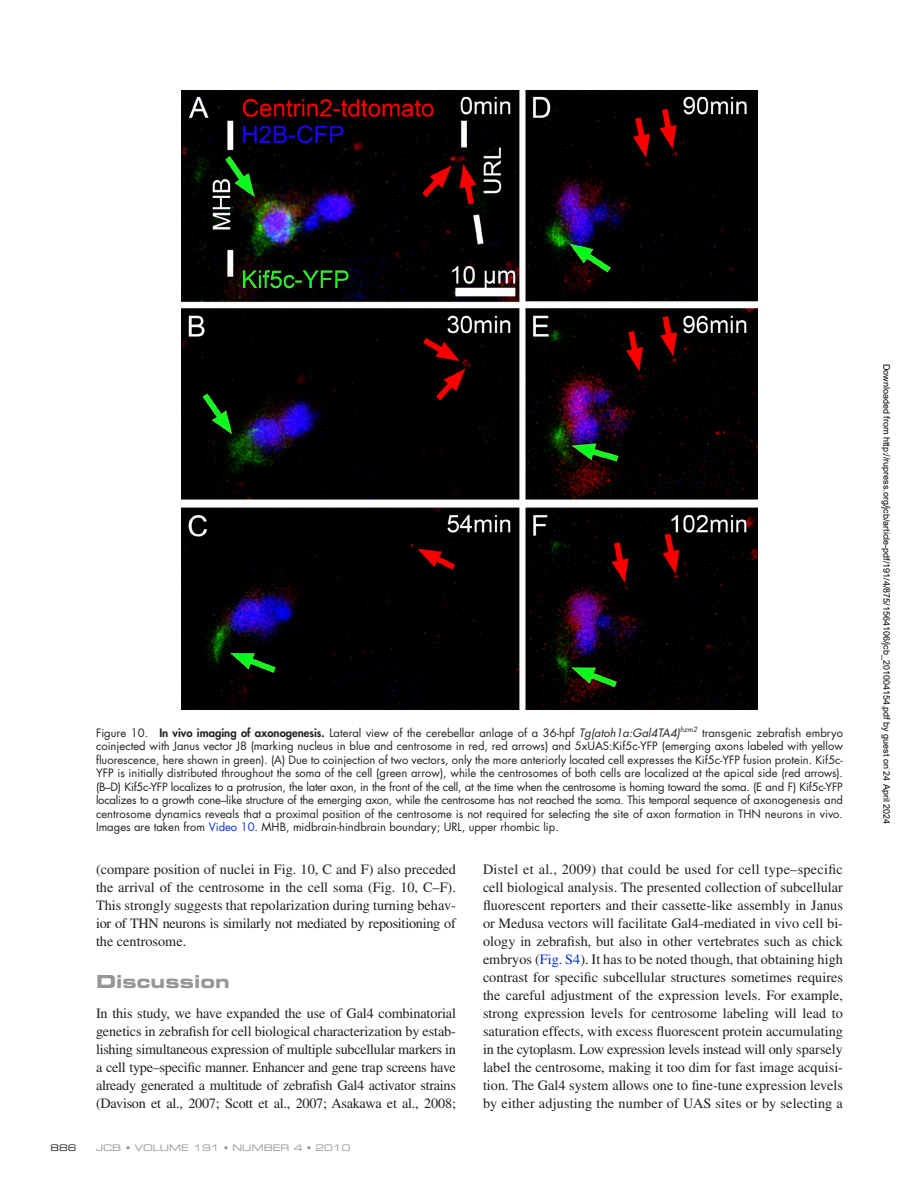
<style>
.page{position:relative;width:918px;height:1188px;background:#fff}
.page>*{position:absolute;margin:0;border:0;box-sizing:border-box;transform-origin:0 0}
.t1{font:18px "Eurostile LT Std Bold Ex 2";letter-spacing:.005em;color:#949698}
.t2{font:14.25px/18px "Times LT Std";letter-spacing:-.02em;color:#231f20;text-align:justify}
.t3{font:11.25px/13.5px "Futura Std";color:#231f20;text-align:justify}
.t4{font:9px "Arial";color:#000}
.t5{font:9px "Eurostile LT Std Ex 2";color:#949698}
.t6{font:9px "Eurostile LT Std Ex 2";color:#231f20}
.s1{font-weight:800}
.s2{font-style:italic}
.s3{color:#0030d1}
</style>
<div class="page">
<img style="left:182px;top:90px;width:575px;height:620px">
<p class="t3" style="left:96px;top:726px;width:749px">Figure 10. <span class="s1">In vivo imaging of axonogenesis.</span> Lateral view of the cerebellar anlage of a 36-hpf <span class="s2">Tg(atoh1a:Gal4TA4)</span><sup>hzm2</sup> transgenic zebrafish embryo coinjected with Janus vector J8 (marking nucleus in blue and centrosome in red, red arrows) and 5xUAS:Kif5c-YFP (emerging axons labeled with yellow fluorescence, here shown in green). (A) Due to coinjection of two vectors, only the more anteriorly located cell expresses the Kif5c-YFP fusion protein. Kif5c-YFP is initially distributed throughout the soma of the cell (green arrow), while the centrosomes of both cells are localized at the apical side (red arrows). (B–D) Kif5c-YFP localizes to a protrusion, the later axon, in the front of the cell, at the time when the centrosome is homing toward the soma. (E and F) Kif5c-YFP localizes to a growth cone–like structure of the emerging axon, while the centrosome has not reached the soma. This temporal sequence of axonogenesis and centrosome dynamics reveals that a proximal position of the centrosome is not required for selecting the site of axon formation in THN neurons in vivo.<br>Images are taken from <span class="s3">Video 10</span>. MHB, midbrain-hindbrain boundary; URL, upper rhombic lip.</p>
<p class="t2" style="left:96px;top:860px;width:362px">(compare position of nuclei in Fig. 10, C and F) also preceded the arrival of the centrosome in the cell soma (Fig. 10, C–F).<br>This strongly suggests that repolarization during turning behav&shy;ior of THN neurons is similarly not mediated by repositioning of the centrosome.</p>
<p class="t1" style="left:96px;top:969px;width:135px">Discussion</p>
<p class="t2" style="left:96px;top:1004px;width:362px">In this study, we have expanded the use of Gal4 combinatorial genetics in zebrafish for cell biological characterization by estab&shy;lishing simultaneous expression of multiple subcellular markers in a cell type–specific manner. Enhancer and gene trap screens have already generated a multitude of zebrafish Gal4 activator strains (Davison et al., 2007; Scott et al., 2007; Asakawa et al., 2008;</p>
<p class="t6" style="left:50px;top:1142px;width:28px">886</p>
<p class="t5" style="left:96px;top:1142px;width:256px">JCB • VOLUME 191 • NUMBER 4 • 2010</p>
<p class="t2" style="left:483px;top:860px;width:361px">Distel et al., 2009) that could be used for cell type–specific cell biological analysis. The presented collection of subcellular fluorescent reporters and their cassette-like assembly in Janus or Medusa vectors will facilitate Gal4-mediated in vivo cell bi&shy;ology in zebrafish, but also in other vertebrates such as chick embryos (<span class="s3">Fig. S4</span>). It has to be noted though, that obtaining high contrast for specific subcellular structures sometimes requires the careful adjustment of the expression levels. For example, strong expression levels for centrosome labeling will lead to saturation effects, with excess fluorescent protein accumulating in the cytoplasm. Low expression levels instead will only sparsely label the centrosome, making it too dim for fast image acquisi&shy;tion. The Gal4 system allows one to fine-tune expression levels by either adjusting the number of UAS sites or by selecting a</p>
<p class="t4" style="left:890px;top:364px;width:462px;rotate:90deg">Downloaded from http://rupress.org/jcb/article-pdf/191/4/875/1564106/jcb_201004154.pdf by guest on 24 April 2024</p>
</div>
